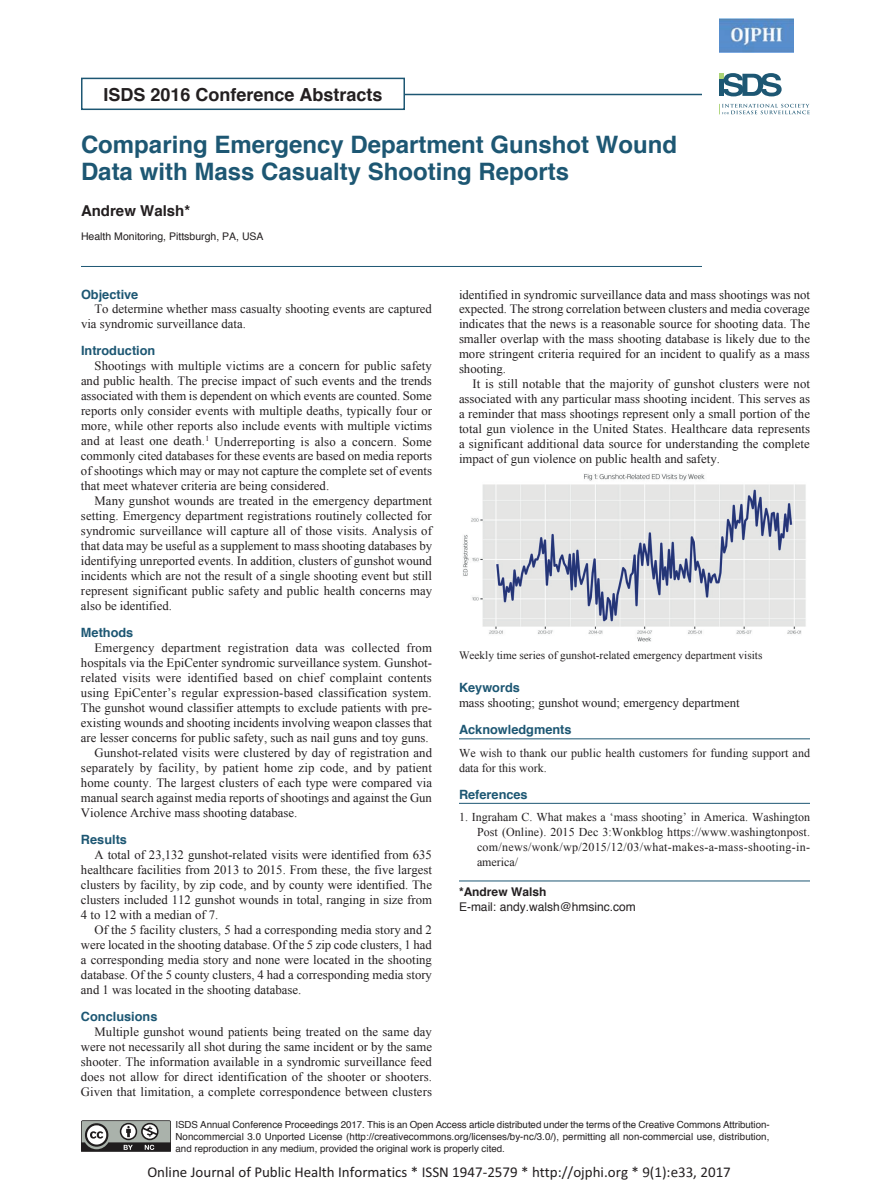
<style>
.page{position:relative;width:891px;height:1188px;background:#fff}
.page>*{position:absolute;margin:0;border:0;box-sizing:border-box;transform-origin:0 0}
.TITLE_P{font:700 24px/27px "Helvetica";color:#1d5773}
.t1{font:700 18px "Helvetica";color:#231f20}
.t2{font:15px "Calibri";color:#231f20}
.AUTHOR_P{font:700 15px "Helvetica";color:#231f20}
.BODY_TEXT_P{font:12.75px/15px "Times New Roman";color:#231f20;text-align:justify}
.BODY_HEAD_P{font:700 12.75px "Helvetica";color:#1d5773}
.KEYWORD_TEXT_P{font:12.75px "Times New Roman";color:#231f20}
.ACKNOL_HEAD_P{font:700 12.75px "Helvetica";color:#1d5773}
.REF_HEAD_P{font:700 12.75px "Helvetica";color:#1d5773}
.KEYWORD_HEAD_P{font:700 12.75px "Helvetica";color:#1d5773}
.REF_TEXT_P{font:12px/15px "Times New Roman";letter-spacing:.025em;color:#231f20;text-align:justify}
.ACKNOL_TEXT_P{font:12px/15px "Times New Roman";letter-spacing:.005em;color:#231f20}
.CORR_EMAIL_P{font:12px "Helvetica";color:#231f20}
.CORR_NAME_P{font:700 12px "Helvetica";color:#231f20}
.CAPTION_P{font:11.25px "Times New Roman";color:#231f20}
.AFFIL_P{font:10.5px "Helvetica";color:#231f20}
.t3{font:9.75px/12px "Helvetica";color:#231f20;text-align:justify}
</style>
<div class="page">
<svg style="left:81px;top:1120px;width:90px;height:32px;background:#80827f"></svg>
<hr style="left:399px;top:94px;width:303px;height:1px;background:#1d5773">
<div style="left:81px;top:78px;width:324px;height:32px;border:2px solid #1d5773"></div>
<svg style="left:719px;top:104px;width:91px;height:10px"></svg>
<svg style="left:719px;top:73px;width:63px;height:23px"></svg>
<hr style="left:81px;top:266px;width:621px;height:1px;background:#1d5773">
<hr style="left:459px;top:739px;width:351px;height:1px;background:#1d5773">
<hr style="left:459px;top:803px;width:351px;height:1px;background:#1d5773">
<hr style="left:459px;top:881px;width:351px;height:1px;background:#1d5773">
<img style="left:463px;top:474px;width:343px;height:167px">
<img style="left:719px;top:18px;width:75px;height:34px">
<h2 class="t1" style="left:103px;top:80px;width:281px">ISDS 2016 Conference Abstracts</h2>
<p class="TITLE_P" style="left:81px;top:131px;width:598px">Comparing Emergency Department Gunshot Wound<br>Data with Mass Casualty Shooting Reports</p>
<p class="AUTHOR_P" style="left:81px;top:199px;width:111px">Andrew Walsh*</p>
<p class="AFFIL_P" style="left:81px;top:228px;width:184px">Health Monitoring, Pittsburgh, PA, USA</p>
<p class="BODY_HEAD_P" style="left:81px;top:284px;width:59px">Objective</p>
<p class="BODY_TEXT_P" style="left:81px;top:302px;width:353px;text-indent:14px">To determine whether mass casualty shooting events are captured via syndromic surveillance data.</p>
<p class="BODY_HEAD_P" style="left:81px;top:341px;width:76px">Introduction</p>
<p class="BODY_TEXT_P" style="left:81px;top:359px;width:353px;text-indent:14px">Shootings with multiple victims are a concern for public safety and public health. The precise impact of such events and the trends associated with them is dependent on which events are counted. Some reports only consider events with multiple deaths, typically four or more, while other reports also include events with multiple victims and at least one death.<sup>1</sup> Underreporting is also a concern. Some commonly cited databases for these events are based on media reports of shootings which may or may not capture the complete set of events that meet whatever criteria are being considered.</p>
<p class="BODY_TEXT_P" style="left:81px;top:494px;width:353px;text-indent:14px">Many gunshot wounds are treated in the emergency department setting. Emergency department registrations routinely collected for syndromic surveillance will capture all of those visits. Analysis of that data may be useful as a supplement to mass shooting databases by identifying unreported events. In addition, clusters of gunshot wound incidents which are not the result of a single shooting event but still represent significant public safety and public health concerns may also be identified.</p>
<p class="BODY_HEAD_P" style="left:81px;top:623px;width:54px">Methods</p>
<p class="BODY_TEXT_P" style="left:81px;top:640px;width:353px;text-indent:14px">Emergency department registration data was collected from hospitals via the EpiCenter syndromic surveillance system. Gunshot&shy;related visits were identified based on chief complaint contents using EpiCenter’s regular expression-based classification system.<br>The gunshot wound classifier attempts to exclude patients with pre&shy;existing wounds and shooting incidents involving weapon classes that are lesser concerns for public safety, such as nail guns and toy guns.</p>
<p class="BODY_TEXT_P" style="left:81px;top:745px;width:353px;text-indent:14px">Gunshot-related visits were clustered by day of registration and separately by facility, by patient home zip code, and by patient home county. The largest clusters of each type were compared via manual search against media reports of shootings and against the Gun Violence Archive mass shooting database.</p>
<p class="BODY_HEAD_P" style="left:81px;top:830px;width:48px">Results</p>
<p class="BODY_TEXT_P" style="left:81px;top:847px;width:353px;text-indent:14px">A total of 23,132 gunshot-related visits were identified from 635 healthcare facilities from 2013 to 2015. From these, the five largest clusters by facility, by zip code, and by county were identified. The clusters included 112 gunshot wounds in total, ranging in size from 4 to 12 with a median of 7.</p>
<p class="BODY_TEXT_P" style="left:81px;top:922px;width:353px;text-indent:14px">Of the 5 facility clusters, 5 had a corresponding media story and 2 were located in the shooting database. Of the 5 zip code clusters, 1 had a corresponding media story and none were located in the shooting database. Of the 5 county clusters, 4 had a corresponding media story and 1 was located in the shooting database.</p>
<p class="BODY_HEAD_P" style="left:81px;top:1007px;width:78px">Conclusions</p>
<p class="BODY_TEXT_P" style="left:81px;top:1024px;width:353px;text-indent:14px">Multiple gunshot wound patients being treated on the same day were not necessarily all shot during the same incident or by the same shooter. The information available in a syndromic surveillance feed does not allow for direct identification of the shooter or shooters.<br>Given that limitation, a complete correspondence between clusters</p>
<p class="BODY_TEXT_P" style="left:459px;top:287px;width:353px">identified in syndromic surveillance data and mass shootings was not expected. The strong correlation between clusters and media coverage indicates that the news is a reasonable source for shooting data. The smaller overlap with the mass shooting database is likely due to the more stringent criteria required for an incident to qualify as a mass shooting.</p>
<p class="BODY_TEXT_P" style="left:459px;top:377px;width:353px;text-indent:14px">It is still notable that the majority of gunshot clusters were not associated with any particular mass shooting incident. This serves as a reminder that mass shootings represent only a small portion of the total gun violence in the United States. Healthcare data represents a significant additional data source for understanding the complete impact of gun violence on public health and safety.</p>
<p class="CAPTION_P" style="left:459px;top:648px;width:305px">Weekly time series of gunshot-related emergency department visits</p>
<p class="KEYWORD_HEAD_P" style="left:459px;top:677px;width:62px">Keywords</p>
<p class="KEYWORD_TEXT_P" style="left:459px;top:694px;width:282px">mass shooting; gunshot wound; emergency department</p>
<p class="ACKNOL_HEAD_P" style="left:459px;top:719px;width:114px">Acknowledgments</p>
<p class="ACKNOL_TEXT_P" style="left:459px;top:745px;width:353px">We wish to thank our public health customers for funding support and data for this work.</p>
<p class="REF_HEAD_P" style="left:459px;top:784px;width:70px">References</p>
<p class="REF_TEXT_P" style="left:477px;top:809px;width:335px;text-indent:-18px">1. Ingraham C. What makes a ‘mass shooting’ in America. Washington Post (Online). 2015 Dec 3:Wonkblog https://www.washingtonpost. com/news/wonk/wp/2015/12/03/what-makes-a-mass-shooting-in&shy;america/</p>
<p class="CORR_NAME_P" style="left:459px;top:882px;width:89px">*Andrew Walsh</p>
<p class="CORR_EMAIL_P" style="left:459px;top:898px;width:178px">E-mail: andy.walsh@hmsinc.com</p>
<p class="t3" style="left:176px;top:1119px;width:596px">ISDS Annual Conference Proceedings 2017. This is an Open Access article distributed under the terms of the Creative Commons Attribution-Noncommercial 3.0 Unported License (http://creativecommons.org/licenses/by-nc/3.0/), permitting all non-commercial use, distribution, and reproduction in any medium, provided the original work is properly cited.</p>
<p class="t2" style="left:147px;top:1163px;width:585px">Online Journal of Public Health Informatics * ISSN 1947-2579 * http://ojphi.org * 9(1):e33, 2017</p>
</div>
